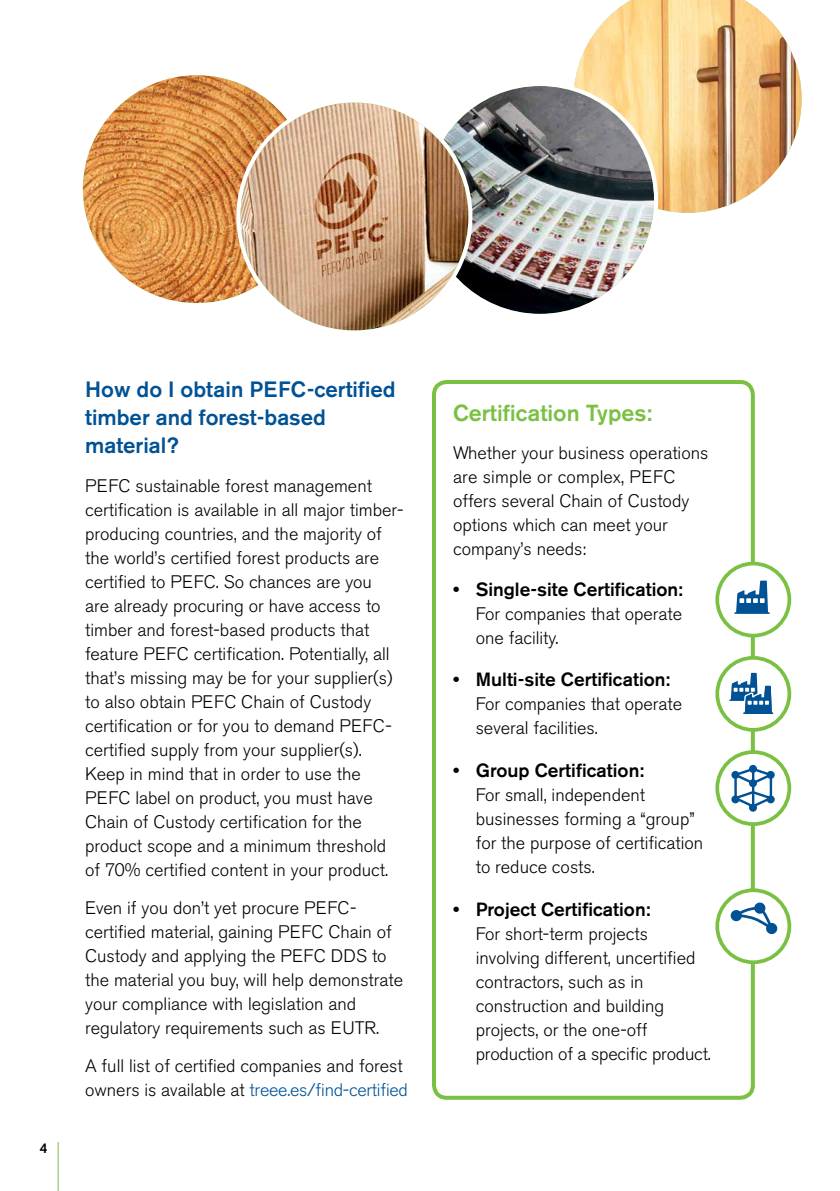
<style>
.page{position:relative;width:840px;height:1191px;background:#fff}
.page>*{position:absolute;margin:0;border:0;box-sizing:border-box;transform-origin:0 0}
.Header_2{font:500 23px "Akzidenz Grotesk BE";color:#7ac143}
.Header_2-2{font:500 22px/28px "Akzidenz Grotesk BE";color:#005295}
.Bulleted_list{font:500 19px "Akzidenz Grotesk BE";color:#000}
.Body_copy{font:300 18px/24px "Akzidenz Grotesk BE";color:#000}
.Bulleted_list-2{font:300 18px/24px "Akzidenz Grotesk BE";color:#000}
.t1{font:500 14px "Akzidenz Grotesk BE";color:#000}
.s1{color:#005295}
</style>
<div class="page">
<hr style="left:58px;top:1142px;width:1px;height:49px;background:#7ac143">
<div style="left:432px;top:380px;width:322px;height:719px;border:4px solid #7ac143;border-radius:13px"></div>
<svg style="left:716px;top:563px;width:72px;height:72px"></svg>
<div style="left:715px;top:562px;width:75px;height:75px;border:4px solid #7ac143;border-radius:50%"></div>
<svg style="left:716px;top:658px;width:72px;height:72px"></svg>
<div style="left:715px;top:656px;width:75px;height:75px;border:4px solid #7ac143;border-radius:50%"></div>
<svg style="left:729px;top:580px;width:46px;height:136px"></svg>
<svg style="left:716px;top:752px;width:72px;height:72px"></svg>
<div style="left:715px;top:750px;width:75px;height:76px;border:4px solid #7ac143;border-radius:50%"></div>
<svg style="left:731px;top:765px;width:43px;height:46px"></svg>
<div style="left:716px;top:890px;width:72px;height:72px;background:#fff;border-radius:50%"></div>
<div style="left:715px;top:888px;width:75px;height:76px;border:4px solid #7ac143;border-radius:50%"></div>
<svg style="left:730px;top:902px;width:46px;height:32px"></svg>
<svg style="left:574px;top:0;width:228px;height:213px"></svg>
<img style="left:83px;top:75px;width:228px;height:228px;border-radius:114px">
<img style="left:426px;top:86px;width:227px;height:228px;border-radius:114px">
<img style="left:240px;top:103px;width:228px;height:227px;border-radius:114px">
<p class="t1" style="left:40px;top:1139px;width:9px">4</p>
<p class="Header_2-2" style="left:85px;top:375px;width:312px">How do I obtain PEFC-certified timber and forest-based material?</p>
<p class="Body_copy" style="left:85px;top:474px;width:320px">PEFC sustainable forest management certification is available in all major timber&shy;producing countries, and the majority of the world’s certified forest products are certified to PEFC. So chances are you<br>are already procuring or have access to timber and forest-based products that feature PEFC certification. Potentially, all that’s missing may be for your supplier(s) to also obtain PEFC Chain of Custody certification or for you to demand PEFC&shy;certified supply from your supplier(s).<br>Keep in mind that in order to use the PEFC label on product, you must have Chain of Custody certification for the product scope and a minimum threshold of 70% certified content in your product.</p>
<p class="Body_copy" style="left:85px;top:896px;width:319px">Even if you don’t yet procure PEFC&shy;certified material, gaining PEFC Chain of Custody and applying the PEFC DDS to the material you buy, will help demonstrate your compliance with legislation and regulatory requirements such as EUTR.</p>
<p class="Body_copy" style="left:85px;top:1054px;width:324px">A full list of certified companies and forest owners is available at <span class="s1">treee.es/find-certified</span></p>
<p class="Header_2" style="left:453px;top:399px;width:200px">Certification Types:</p>
<p class="Body_copy" style="left:453px;top:441px;width:257px">Whether your business operations are simple or complex, PEFC offers several Chain of Custody options which can meet your company’s needs:</p>
<p class="Bulleted_list" style="left:453px;top:577px;width:231px">• Single-site Certification:</p>
<p class="Bulleted_list-2" style="left:475px;top:601px;width:208px">For companies that operate one facility.</p>
<p class="Bulleted_list" style="left:453px;top:668px;width:219px">• Multi-site Certification:</p>
<p class="Bulleted_list-2" style="left:475px;top:692px;width:208px">For companies that operate several facilities.</p>
<p class="Bulleted_list" style="left:453px;top:758px;width:192px">• Group Certification:</p>
<p class="Bulleted_list-2" style="left:475px;top:783px;width:229px">For small, independent businesses forming a “group” for the purpose of certification to reduce costs.</p>
<p class="Bulleted_list" style="left:453px;top:897px;width:199px">• Project Certification:</p>
<p class="Bulleted_list-2" style="left:475px;top:922px;width:236px">For short-term projects involving different, uncertified contractors, such as in construction and building projects, or the one-off production of a specific product.</p>
</div>
